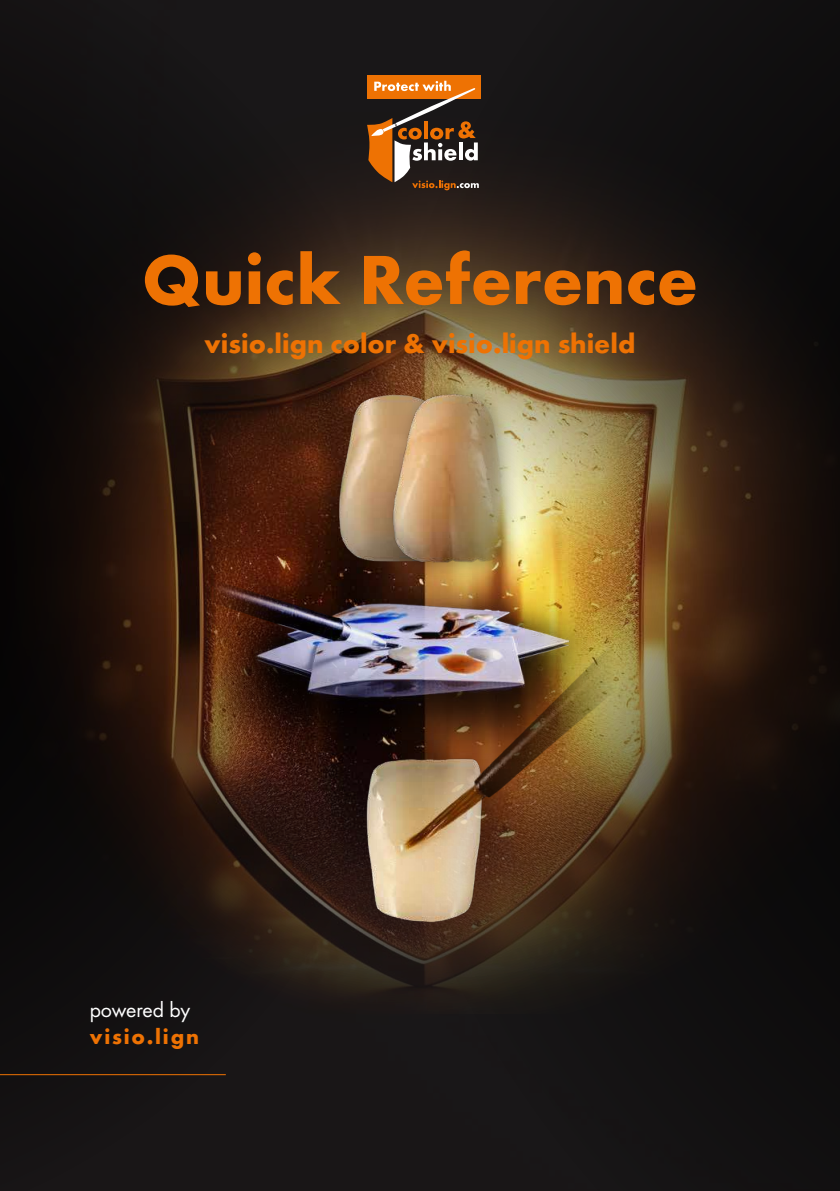
<style>
.page{position:relative;width:840px;height:1191px;background:#fff}
.page>*{position:absolute;margin:0;border:0;box-sizing:border-box;transform-origin:0 0}
.t1{font:700 72px "Futura";color:#ee7203}
.t2{font:700 28px "Futura";color:#ee7203}
.t3{font:700 22px "Futura";letter-spacing:.08em;color:#ee7203}
.t4{font:22px "Futura Boo";letter-spacing:-.015em;color:#fff}
</style>
<div class="page">
<div style="left:426px;top:0;width:413px;height:1191px;background:#151314"></div>
<div style="left:0;top:0;width:426px;height:1191px;background:#191617"></div>
<img style="left:0;top:113px;width:839px;height:943px">
<div style="left:367px;top:75px;width:113px;height:24px;background:#ee7203"></div>
<svg style="left:367px;top:81px;width:111px;height:109px"></svg>
<img style="left:334px;top:526px;width:279px;height:407px">
<img style="left:337px;top:390px;width:43px;height:177px">
<div style="left:380px;top:380px;width:142px;height:200px;background:#000;opacity:.35"></div>
<img style="left:388px;top:377px;width:116px;height:191px">
<img style="left:213px;top:568px;width:388px;height:198px">
<hr style="left:0;top:1074px;width:226px;height:1px;background:#ee7203">
<h1 class="t1" style="left:142px;top:250px;width:557px">Quick Reference</h1>
<p class="t2" style="left:204px;top:332px;width:432px">visio.lign color &amp; visio.lign shield</p>
<p class="t4" style="left:90px;top:1000px;width:102px">powered by</p>
<p class="t3" style="left:90px;top:1027px;width:111px">visio.lign</p>
</div>
